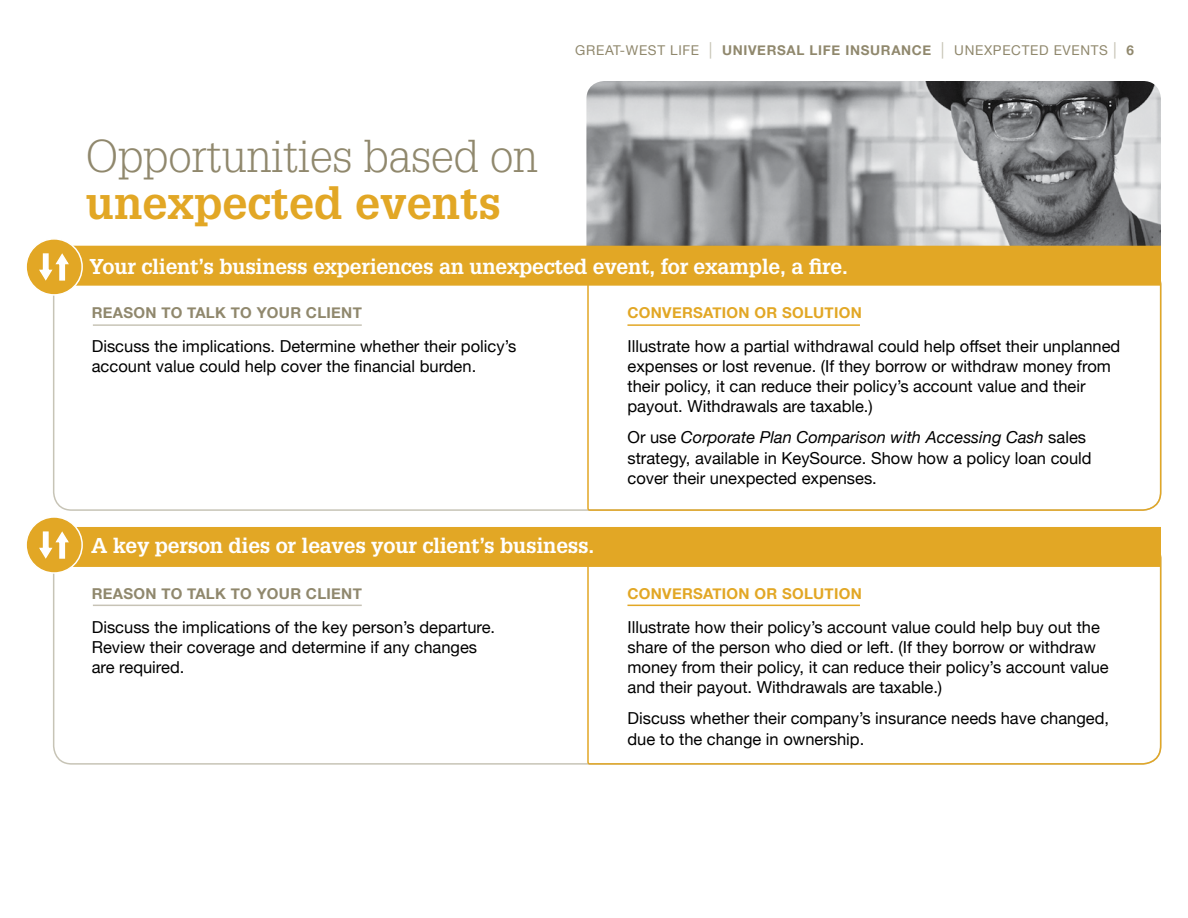
<style>
.page{position:relative;width:1188px;height:918px;background:#fff}
.page>*{position:absolute;margin:0;border:0;box-sizing:border-box;transform-origin:0 0}
.t1{font:300 45px "Glypha LT Std";color:#90886d}
.t2{font:700 45px "Glypha LT Std";color:#e2a725}
.t3{font:700 21px "Glypha LT Std";letter-spacing:-.01em;color:#fff}
.t4{font:16.5px/20.2px "Helvetica Neue";color:#000}
.t5{font:700 15px "Helvetica Neue";letter-spacing:.02em;color:#90886d}
.t6{font:700 15px "Helvetica Neue";letter-spacing:.02em;color:#e2a725}
.t7{font:13.5px "Helvetica Neue";letter-spacing:.05em;color:#90886d}
.s1{font-size:16.5px;color:#c7c4b6}
.s2{font-weight:700}
.s3{font-style:italic}
</style>
<div class="page">
<img style="left:586px;top:81px;width:575px;height:165px">
<svg style="left:586px;top:555px;width:576px;height:210px"></svg>
<svg style="left:586px;top:281px;width:576px;height:230px"></svg>
<div style="left:74px;top:246px;width:1087px;height:40px;background:#e2a725"></div>
<div style="left:72px;top:527px;width:1089px;height:40px;background:#e2a725"></div>
<hr style="left:93px;top:324px;width:269px;height:2px;background:#90886d">
<hr style="left:93px;top:605px;width:269px;height:1px;background:#90886d">
<hr style="left:627px;top:324px;width:233px;height:2px;background:#e2a725">
<hr style="left:627px;top:605px;width:233px;height:1px;background:#e2a725">
<div style="left:26px;top:239px;width:56px;height:56px;background:#e2a725;border-radius:50%"></div>
<div style="left:25px;top:238px;width:58px;height:58px;border:2px solid #fff;border-radius:50%"></div>
<svg style="left:39px;top:253px;width:30px;height:28px"></svg>
<div style="left:26px;top:517px;width:56px;height:56px;background:#e2a725;border-radius:50%"></div>
<div style="left:25px;top:516px;width:58px;height:58px;border:2px solid #fff;border-radius:50%"></div>
<svg style="left:39px;top:531px;width:30px;height:28px"></svg>
<p class="t7" style="left:575px;top:40px;width:560px">GREAT-WEST LIFE <span class="s1">|</span> <span class="s2">UNIVERSAL LIFE INSURANCE</span> <span class="s1">|</span> UNEXPECTED EVENTS <span class="s1">|</span> <span class="s2">6</span></p>
<h1 class="t1" style="left:86px;top:131px;width:454px">Opportunities based on</h1>
<h1 class="t2" style="left:86px;top:175px;width:417px">unexpected events</h1>
<p class="t3" style="left:90px;top:253px;width:760px">Your client’s business experiences an unexpected event, for example, a fire.</p>
<p class="t5" style="left:92px;top:301px;width:272px">REASON TO TALK TO YOUR CLIENT</p>
<p class="t4" style="left:92px;top:337px;width:426px">Discuss the implications. Determine whether their policy’s account value could help cover the financial burden.</p>
<p class="t3" style="left:91px;top:533px;width:504px">A key person dies or leaves your client’s business.</p>
<p class="t5" style="left:92px;top:582px;width:272px">REASON TO TALK TO YOUR CLIENT</p>
<p class="t4" style="left:92px;top:618px;width:405px">Discuss the implications of the key person’s departure.<br>Review their coverage and determine if any changes are required.</p>
<p class="t6" style="left:627px;top:301px;width:236px">CONVERSATION OR SOLUTION</p>
<p class="t4" style="left:627px;top:337px;width:494px">Illustrate how a partial withdrawal could help offset their unplanned expenses or lost revenue. (If they borrow or withdraw money from their policy, it can reduce their policy’s account value and their payout. Withdrawals are taxable.)</p>
<p class="t4" style="left:627px;top:428px;width:466px">Or use <span class="s3">Corporate Plan Comparison with Accessing Cash</span> sales strategy, available in KeySource. Show how a policy loan could cover their unexpected expenses.</p>
<p class="t6" style="left:627px;top:582px;width:236px">CONVERSATION OR SOLUTION</p>
<p class="t4" style="left:627px;top:618px;width:483px">Illustrate how their policy’s account value could help buy out the share of the person who died or left. (If they borrow or withdraw money from their policy, it can reduce their policy’s account value and their payout. Withdrawals are taxable.)</p>
<p class="t4" style="left:627px;top:709px;width:483px">Discuss whether their company’s insurance needs have changed, due to the change in ownership.</p>
</div>
